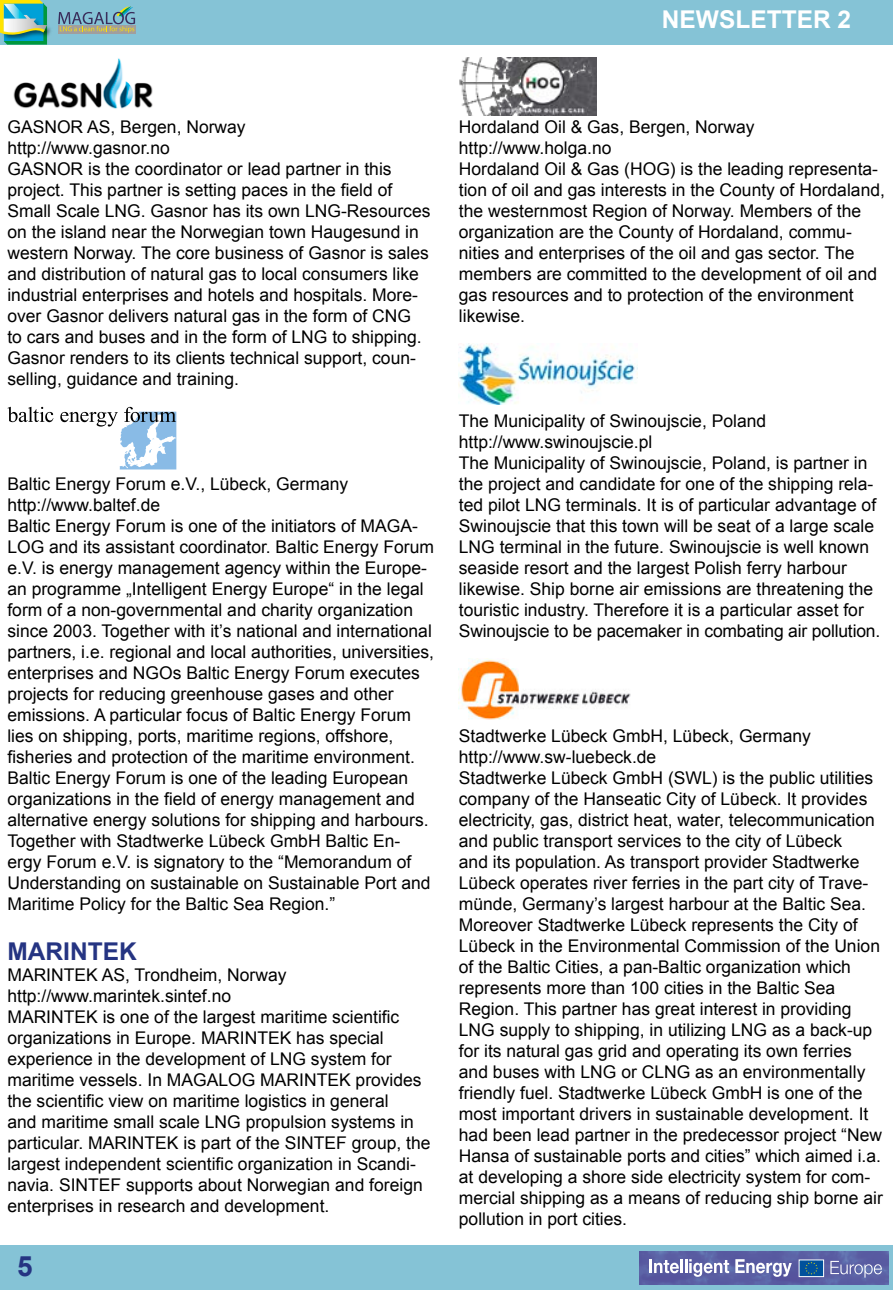
<style>
.page{position:relative;width:893px;height:1290px;background:#fff}
.page>*{position:absolute;margin:0;border:0;box-sizing:border-box;transform-origin:0 0}
.t1{font:700 28px "Arial";color:#253482}
.t2{font:700 24.5px "Arial";color:#fff}
.t3{font:700 24.5px "Arial";color:#253482}
.t4{font:17.5px/21px "Arial";color:#000}
</style>
<div class="page">
<div style="left:0;top:1245px;width:893px;height:45px;background:#85c3d6"></div>
<img style="left:640px;top:1251px;width:249px;height:33px">
<div style="left:799px;top:1260px;width:25px;height:16px;background:#00519c"></div>
<div style="left:799px;top:1259px;width:25px;height:18px;border:1px solid #fff"></div>
<svg style="left:805px;top:1262px;width:13px;height:12px"></svg>
<hr style="left:649px;top:1259px;width:3px;height:14px;background:#fff">
<svg style="left:654px;top:1260px;width:25px;height:13px"></svg>
<hr style="left:680px;top:1259px;width:3px;height:14px;background:#fff">
<svg style="left:685px;top:1259px;width:44px;height:18px"></svg>
<svg style="left:735px;top:1259px;width:57px;height:18px"></svg>
<svg style="left:830px;top:1261px;width:52px;height:16px"></svg>
<img style="left:13px;top:58px;width:140px;height:51px">
<svg style="left:7px;top:407px;width:46px;height:15px"></svg>
<svg style="left:60px;top:407px;width:116px;height:62px"></svg>
<img style="left:459px;top:57px;width:138px;height:58px">
<img style="left:459px;top:343px;width:178px;height:62px">
<img style="left:459px;top:659px;width:172px;height:61px">
<div style="left:0;top:0;width:893px;height:45px;background:#85c3d6"></div>
<div style="left:58px;top:25px;width:78px;height:8px;background:#a19e9d"></div>
<svg style="left:58px;top:6px;width:77px;height:27px"></svg>
<img style="left:47px;top:26px;width:4px;height:11px">
<svg style="left:0;top:0;width:47px;height:45px;background:#67b79c"></svg>
<h2 class="t2" style="left:662px;top:3px;width:191px">NEWSLETTER 2</h2>
<p class="t4" style="left:7px;top:116px;width:425px">GASNOR AS, Bergen, Norway<br>http://www.gasnor.no<br>GASNOR is the coordinator or lead partner in this project. This partner is setting paces in the field of Small Scale LNG. Gasnor has its own LNG-Resources on the island near the Norwegian town Haugesund in western Norway. The core business of Gasnor is sales and distribution of natural gas to local consumers like industrial enterprises and hotels and hospitals. More&shy;over Gasnor delivers natural gas in the form of CNG<br>to cars and buses and in the form of LNG to shipping.<br>Gasnor renders to its clients technical support, coun&shy;selling, guidance and training.</p>
<p class="t4" style="left:7px;top:473px;width:428px">Baltic Energy Forum e.V., Lübeck, Germany http://www.baltef.de<br>Baltic Energy Forum is one of the initiators of MAGA-LOG and its assistant coordinator. Baltic Energy Forum e.V. is energy management agency within the Europe&shy;an programme „Intelligent Energy Europe“ in the legal form of a non-governmental and charity organization since 2003. Together with it’s national and international partners, i.e. regional and local authorities, universities, enterprises and NGOs Baltic Energy Forum executes projects for reducing greenhouse gases and other emissions. A particular focus of Baltic Energy Forum lies on shipping, ports, maritime regions, offshore, fisheries and protection of the maritime environment.<br>Baltic Energy Forum is one of the leading European organizations in the field of energy management and alternative energy solutions for shipping and harbours.<br>Together with Stadtwerke Lübeck GmbH Baltic En&shy;ergy Forum e.V. is signatory to the “Memorandum of Understanding on sustainable on Sustainable Port and Maritime Policy for the Baltic Sea Region.”</p>
<h2 class="t3" style="left:7px;top:935px;width:131px">MARINTEK</h2>
<p class="t4" style="left:7px;top:965px;width:425px">MARINTEK AS, Trondheim, Norway http://www.marintek.sintef.no<br>MARINTEK is one of the largest maritime scientific organizations in Europe. MARINTEK has special experience in the development of LNG system for maritime vessels. In MAGALOG MARINTEK provides the scientific view on maritime logistics in general<br>and maritime small scale LNG propulsion systems in particular. MARINTEK is part of the SINTEF group, the largest independent scientific organization in Scandi&shy;navia. SINTEF supports about Norwegian and foreign enterprises in research and development.</p>
<h1 class="t1" style="left:17px;top:1248px;width:17px">5</h1>
<p class="t4" style="left:459px;top:116px;width:428px">Hordaland Oil &amp; Gas, Bergen, Norway http://www.holga.no<br>Hordaland Oil &amp; Gas (HOG) is the leading representa&shy;tion of oil and gas interests in the County of Hordaland, the westernmost Region of Norway. Members of the organization are the County of Hordaland, commu&shy;nities and enterprises of the oil and gas sector. The members are committed to the development of oil and gas resources and to protection of the environment likewise.</p>
<p class="t4" style="left:459px;top:410px;width:423px">The Municipality of Swinoujscie, Poland http://www.swinoujscie.pl<br>The Municipality of Swinoujscie, Poland, is partner in the project and candidate for one of the shipping rela&shy;ted pilot LNG terminals. It is of particular advantage of Swinoujscie that this town will be seat of a large scale LNG terminal in the future. Swinoujscie is well known seaside resort and the largest Polish ferry harbour likewise. Ship borne air emissions are threatening the touristic industry. Therefore it is a particular asset for Swinoujscie to be pacemaker in combating air pollution.</p>
<p class="t4" style="left:459px;top:725px;width:426px">Stadtwerke Lübeck GmbH, Lübeck, Germany http://www.sw-luebeck.de<br>Stadtwerke Lübeck GmbH (SWL) is the public utilities company of the Hanseatic City of Lübeck. It provides electricity, gas, district heat, water, telecommunication and public transport services to the city of Lübeck<br>and its population. As transport provider Stadtwerke Lübeck operates river ferries in the part city of Trave&shy;münde, Germany’s largest harbour at the Baltic Sea.<br>Moreover Stadtwerke Lübeck represents the City of Lübeck in the Environmental Commission of the Union of the Baltic Cities, a pan-Baltic organization which represents more than 100 cities in the Baltic Sea Region. This partner has great interest in providing LNG supply to shipping, in utilizing LNG as a back-up for its natural gas grid and operating its own ferries and buses with LNG or CLNG as an environmentally friendly fuel. Stadtwerke Lübeck GmbH is one of the most important drivers in sustainable development. It had been lead partner in the predecessor project “New Hansa of sustainable ports and cities” which aimed i.a. at developing a shore side electricity system for com&shy;mercial shipping as a means of reducing ship borne air pollution in port cities.</p>
</div>
